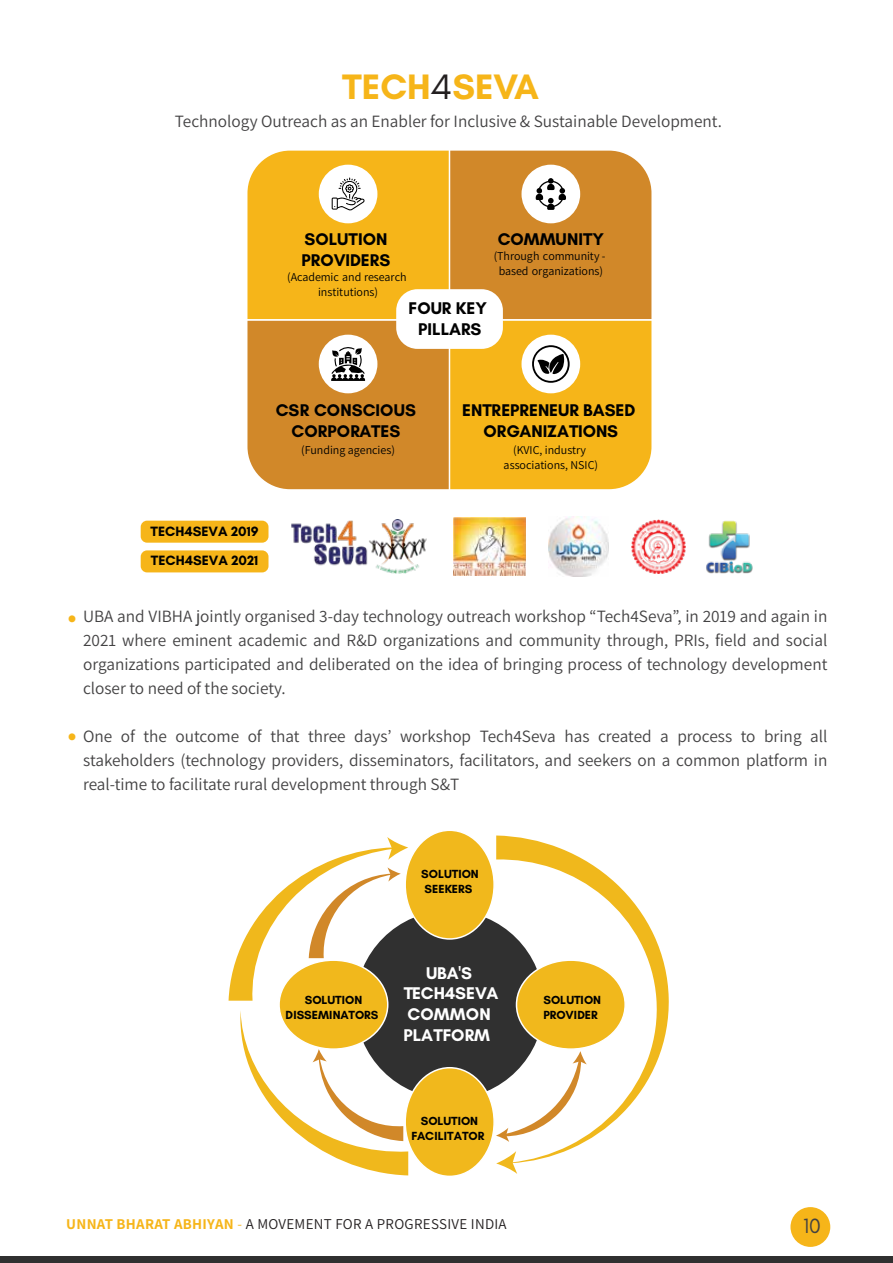
<style>
.page{position:relative;width:893px;height:1263px;background:#fff}
.page>*{position:absolute;margin:0;border:0;box-sizing:border-box;transform-origin:0 0}
.t1{font:700 36px "Glacial Indifference";color:#f6b519}
.t2{font:800 23.55px "Assistant";color:#f6b519}
.t3{font:21px "Glacial Indifference";color:#424142}
.t4{font:17.25px/24px "Assistant";color:#434243;text-align:justify}
.t5{font:700 17.25px/20.7px "Glacial Indifference";color:#000;text-align:center}
.t6{font:700 17.25px/20.7px "Glacial Indifference";color:#fff;text-align:center}
.t7{font:15px "Assistant";letter-spacing:.02em;color:#231f20}
.t8{font:700 13.8px/29.7px "Glacial Indifference";color:#000}
.t9{font:12px/15px "Assistant";color:#000;text-align:center}
.t10{font:700 12px/15px "Glacial Indifference";color:#000}
.s1{font-weight:400;color:#231f20}
.s2{font-weight:700;color:#f6b519}
.s3{color:#f6b519}
</style>
<div class="page">
<div style="left:790px;top:1207px;width:40px;height:40px;background:#f6b519;border-radius:50%"></div>
<div style="left:0;top:1256px;width:893px;height:7px;background:#303030"></div>
<svg style="left:247px;top:151px;width:404px;height:338px;background:#e4a93d"></svg>
<div style="left:355px;top:910px;width:189px;height:189px;background:#303030;border-radius:50%"></div>
<div style="left:405px;top:830px;width:89px;height:109px;background:#f1b81c;border-radius:50%"></div>
<div style="left:404px;top:829px;width:91px;height:111px;border:2px solid #fff;border-radius:50%"></div>
<div style="left:405px;top:1068px;width:89px;height:108px;background:#f1b81c;border-radius:50%"></div>
<div style="left:404px;top:1067px;width:91px;height:110px;border:2px solid #fff;border-radius:50%"></div>
<div style="left:279px;top:960px;width:109px;height:89px;background:#f1b81c;border-radius:50%"></div>
<svg style="left:496px;top:835px;width:173px;height:328px"></svg>
<svg style="left:496px;top:1151px;width:21px;height:23px"></svg>
<svg style="left:229px;top:837px;width:179px;height:164px"></svg>
<svg style="left:496px;top:1051px;width:91px;height:91px"></svg>
<svg style="left:240px;top:1010px;width:168px;height:165px"></svg>
<img style="left:453px;top:518px;width:72px;height:57px">
<img style="left:548px;top:517px;width:60px;height:59px">
<img style="left:631px;top:519px;width:54px;height:55px">
<img style="left:706px;top:520px;width:47px;height:54px">
<img style="left:291px;top:519px;width:136px;height:55px">
<div style="left:141px;top:521px;width:127px;height:22px;background:#f6b519;border-radius:6px"></div>
<div style="left:141px;top:550px;width:127px;height:22px;background:#f6b519;border-radius:6px"></div>
<h1 class="t1" style="left:342px;top:64px;width:198px">TECH<span class="s1">4</span>SEVA</h1>
<p class="t4" style="left:175px;top:109px;width:549px">Technology Outreach as an Enabler for Inclusive &amp; Sustainable Development.</p>
<p class="t5" style="left:301px;top:229px;width:90px;text-align:left">SOLUTION<br>PROVIDERS</p>
<p class="t9" style="left:287px;top:269px;width:121px">(Academic and research institutions)</p>
<p class="t5" style="left:498px;top:229px;width:108px">COMMUNITY</p>
<p class="t9" style="left:494px;top:248px;width:113px">(Through community - based organizations)</p>
<p class="t5" style="left:409px;top:298px;width:80px">FOUR KEY<br>PILLARS</p>
<p class="t5" style="left:276px;top:400px;width:142px">CSR CONSCIOUS<br>CORPORATES</p>
<p class="t5" style="left:462px;top:400px;width:175px">ENTREPRENEUR BASED<br>ORGANIZATIONS</p>
<p class="t8" style="left:151px;top:516px;width:110px">TECH4SEVA 2019<br>TECH4SEVA 2021</p>
<p class="t9" style="left:301px;top:442px;width:95px">(Funding agencies)</p>
<p class="t9" style="left:504px;top:442px;width:96px">(KVIC, industry associations, NSIC)</p>
<p class="t4" style="left:83px;top:604px;width:746px">UBA and VIBHA jointly organised 3-day technology outreach workshop “Tech4Seva”, in 2019 and again in 2021 where eminent academic and R&amp;D organizations and community through, PRIs, field and social organizations participated and deliberated on the idea of bringing process of technology development closer to need of the society.</p>
<p class="t4" style="left:83px;top:724px;width:746px">One of the outcome of that three days’ workshop Tech4Seva has created a process to bring all stakeholders (technology providers, disseminators, facilitators, and seekers on a common platform in real-time to facilitate rural development through S&amp;T</p>
<h2 class="t2" style="left:68px;top:601px;width:10px">•</h2>
<h2 class="t2" style="left:68px;top:718px;width:10px">•</h2>
<p class="t10" style="left:421px;top:866px;width:59px">SOLUTION<br>SEEKERS</p>
<p class="t10" style="left:285px;top:992px;width:94px;text-align:center">SOLUTION<br>DISSEMINATORS</p>
<p class="t6" style="left:404px;top:962px;width:96px">UBA'S<br>TECH4SEVA<br>COMMON<br>PLATFORM</p>
<p class="t10" style="left:411px;top:1113px;width:74px;text-align:center">SOLUTION<br>FACILITATOR</p>
<p class="t10" style="left:544px;top:992px;width:59px">SOLUTION<br>PROVIDER</p>
<p class="t7" style="left:66px;top:1214px;width:442px"><span class="s2">UNNAT BHARAT ABHIYAN</span> <span class="s3">-</span> A MOVEMENT FOR A PROGRESSIVE INDIA</p>
<p class="t3" style="left:803px;top:1214px;width:19px">10</p>
</div>
